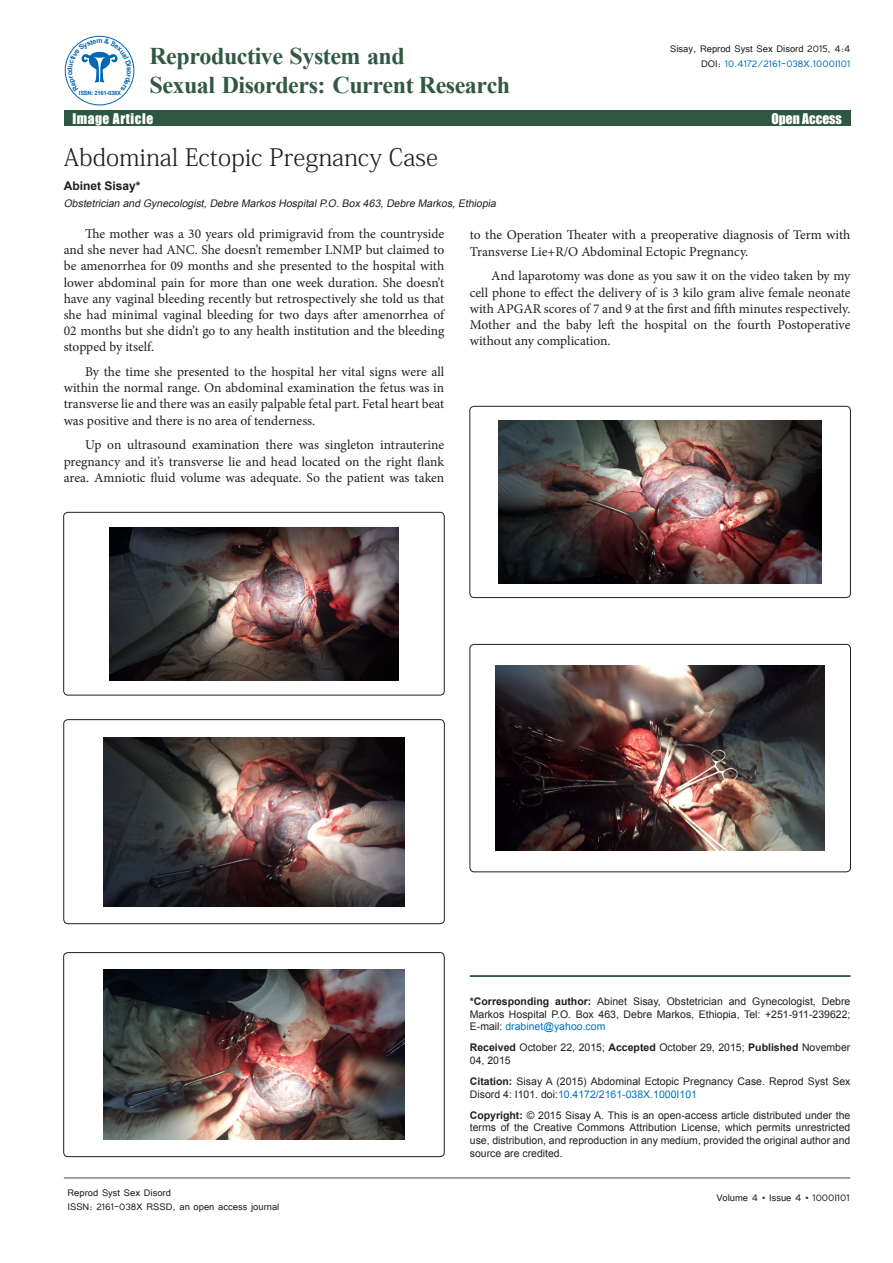
<style>
.page{position:relative;width:893px;height:1263px;background:#fff}
.page>*{position:absolute;margin:0;border:0;box-sizing:border-box;transform-origin:0 0}
.t1{font:700 24px "Times New Roman";letter-spacing:-.02em;color:#305843}
.t2{font:24px "Adobe Fangsong Std";color:#231f20}
.t3{font:13.5px/16.2px "Minion Pro";color:#231f20;text-align:justify}
.t4{font:13.5px "Impact";letter-spacing:.04em;color:#fff}
.t5{font:13.5px "Impact";color:#fff}
.t6{font:12px/14.4px "Tunga";color:#231f20;text-align:right}
.No_Spacing{font:700 12px "Arial";color:#231f20}
.t7{font:10.5px/12.6px "Arial";color:#231f20;text-align:justify}
.t8{font:italic 10.5px "Arial";color:#231f20}
.t9{font:700 5.85px "Arial";letter-spacing:-.04em;color:#0166b3}
.s1{color:#0072bc}
.s2{font-weight:700}
</style>
<div class="page">
<div style="left:64px;top:111px;width:786px;height:15px;background:#2d5741"></div>
<hr style="left:64px;top:1178px;width:786px;height:1px;background:#2d5741">
<hr style="left:470px;top:976px;width:380px;height:1px;background:#2d5741">
<img style="left:109px;top:527px;width:290px;height:153px">
<div style="left:64px;top:512px;width:380px;height:183px;border:1px solid #231f20;border-radius:4px"></div>
<img style="left:104px;top:737px;width:300px;height:169px">
<div style="left:64px;top:720px;width:380px;height:204px;border:1px solid #231f20;border-radius:4px"></div>
<img style="left:103px;top:970px;width:302px;height:169px">
<div style="left:64px;top:952px;width:380px;height:205px;border:1px solid #231f20;border-radius:4px"></div>
<img style="left:499px;top:420px;width:322px;height:164px">
<div style="left:470px;top:406px;width:380px;height:192px;border:1px solid #231f20;border-radius:4px"></div>
<img style="left:495px;top:665px;width:330px;height:186px">
<div style="left:470px;top:644px;width:380px;height:228px;border:1px solid #231f20;border-radius:4px"></div>
<div style="left:65px;top:36px;width:69px;height:69px;border:1px solid #0166b3;border-radius:50%"></div>
<svg style="left:67px;top:39px;width:65px;height:52px"></svg>
<p class="t9" style="left:79px;top:89px;width:44px">ISSN: 2161-038X</p>
<h1 class="t1" style="left:149px;top:40px;width:257px">Reproductive System and</h1>
<h1 class="t1" style="left:149px;top:69px;width:362px">Sexual Disorders: Current Research</h1>
<p class="t6" style="left:670px;top:41px;width:182px">Sisay, Reprod Syst Sex Disord 2015, 4:4<br>DOI: <span class="s1">10.4172/2161-038X.1000I101</span></p>
<p class="t4" style="left:72px;top:108px;width:82px">Image Article</p>
<p class="t5" style="left:771px;top:108px;width:72px">Open Access</p>
<p class="t2" style="left:64px;top:142px;width:376px">Abdominal Ectopic Pregnancy Case</p>
<p class="No_Spacing" style="left:64px;top:178px;width:78px">Abinet Sisay*</p>
<p class="t8" style="left:64px;top:196px;width:436px">Obstetrician and Gynecologist,Debre Markos HospitalP.O.Box 463,Debre Markos,Ethiopia</p>
<p class="t3" style="left:64px;top:226px;width:382px;text-indent:21px">The mother was a 30 years old primigravid from the countryside and she never had ANC. She doesn’t remember LNMP but claimed to be amenorrhea for 09 months and she presented to the hospital with lower abdominal pain for more than one week duration. She doesn’t have any vaginal bleeding recently but retrospectively she told us that she had minimal vaginal bleeding for two days after amenorrhea of 02 months but she didn’t go to any health institution and the bleeding stopped by itself.</p>
<p class="t3" style="left:64px;top:364px;width:382px;text-indent:21px">By the time she presented to the hospital her vital signs were all within the normal range. On abdominal examination the fetus was in transverse lie and there was an easily palpable fetal part. Fetal heart beat was positive and there is no area of tenderness.</p>
<p class="t3" style="left:64px;top:437px;width:382px;text-indent:21px">Up on ultrasound examination there was singleton intrauterine pregnancy and it’s transverse lie and head located on the right flank area. Amniotic fluid volume was adequate. So the patient was taken</p>
<p class="t3" style="left:470px;top:227px;width:382px">to the Operation Theater with a preoperative diagnosis of Term with<br>Transverse Lie+R/O Abdominal Ectopic Pregnancy.</p>
<p class="t3" style="left:470px;top:268px;width:382px;text-indent:21px">And laparotomy was done as you saw it on the video taken by my cell phone to effect the delivery of is 3 kilo gram alive female neonate with APGAR scores of 7 and 9 at the first and fifth minutes respectively.<br>Mother and the baby left the hospital on the fourth Postoperative without any complication.</p>
<p class="t7" style="left:470px;top:995px;width:382px"><span class="s2">*Corresponding author:</span> Abinet Sisay, Obstetrician and Gynecologist, Debre Markos Hospital P.O. Box 463, Debre Markos, Ethiopia, Tel: +251-911-239622; E-mail: <span class="s1">drabinet@yahoo.com</span></p>
<p class="t7" style="left:470px;top:1041px;width:382px"><span class="s2">Received</span> October 22, 2015; <span class="s2">Accepted</span> October 29, 2015; <span class="s2">Published</span> November<br>04, 2015</p>
<p class="t7" style="left:470px;top:1075px;width:382px"><span class="s2">Citation:</span> Sisay A (2015) Abdominal Ectopic Pregnancy Case. Reprod Syst Sex<br>Disord 4: I101. doi:<span class="s1">10.4172/2161-038X.1000I101</span></p>
<p class="t7" style="left:470px;top:1109px;width:382px"><span class="s2">Copyright:</span> © 2015 Sisay A. This is an open-access article distributed under the terms of the Creative Commons Attribution License, which permits unrestricted use, distribution, and reproduction in any medium, provided the original author and source are credited.</p>
<p class="t6" style="left:68px;top:1184px;width:213px;text-align:left">Reprod Syst Sex Disord<br>ISSN: 2161-038X RSSD, an open access journal</p>
<p class="t6" style="left:716px;top:1190px;width:135px">Volume 4 • Issue 4 • 1000I101</p>
</div>
